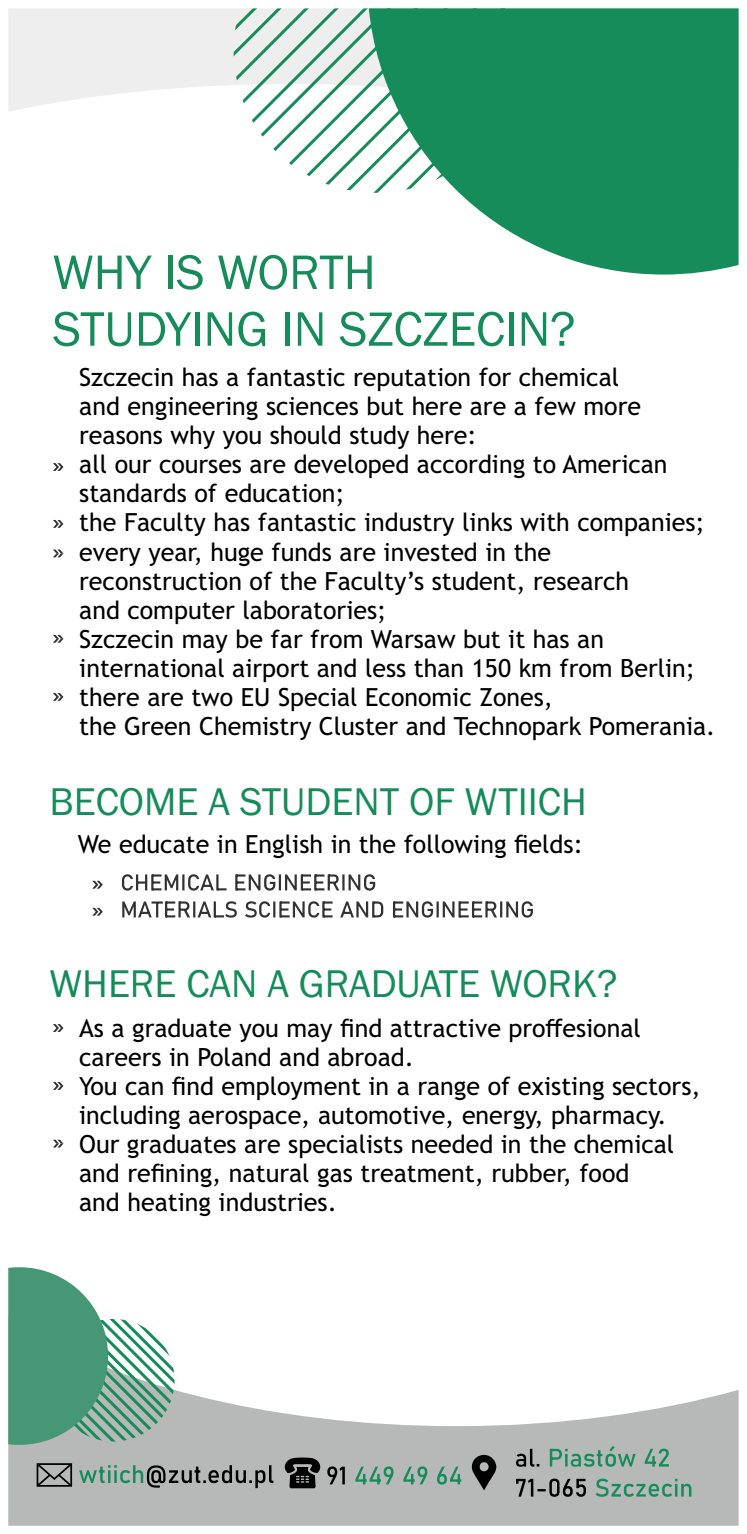
<style>
.page{position:relative;width:747px;height:1534px;background:#fff}
.page>*{position:absolute;margin:0;border:0;box-sizing:border-box;transform-origin:0 0}
.t1{font:50px/56.8px "Franklin Gothic";color:#158c5a}
.t2{font:40px "Franklin Gothic";color:#158c5a}
.t3{font:25px/29px "Trebuchet MS";color:#000}
</style>
<div class="page">
<svg style="left:8px;top:1373px;width:730px;height:152px;fill:#b6b9b8"></svg>
<svg style="left:8px;top:8px;width:225px;height:103px;fill:#edeeed"></svg>
<svg style="left:233px;top:8px;width:21px;height:115px"></svg>
<svg style="left:254px;top:8px;width:115px;height:183px"></svg>
<svg style="left:369px;top:8px;width:369px;height:266px;fill:#158c5a"></svg>
<svg style="left:516px;top:1445px;width:175px;height:51px;background:#95a7a0"></svg>
<svg style="left:327px;top:1466px;width:18px;height:18px"></svg>
<svg style="left:355px;top:1466px;width:106px;height:18px;background:#86ab9c"></svg>
<svg style="left:284px;top:1457px;width:37px;height:31px"></svg>
<svg style="left:37px;top:1462px;width:35px;height:24px"></svg>
<svg style="left:472px;top:1454px;width:24px;height:36px"></svg>
<svg style="left:53px;top:463px;width:10px;height:8px"></svg>
<svg style="left:92px;top:874px;width:441px;height:43px"></svg>
<svg style="left:79px;top:1464px;width:194px;height:23px;background:#88948f"></svg>
<svg style="left:8px;top:1267px;width:166px;height:177px"></svg>
<svg style="left:53px;top:520px;width:10px;height:8px"></svg>
<svg style="left:53px;top:549px;width:10px;height:8px"></svg>
<svg style="left:53px;top:635px;width:10px;height:7px"></svg>
<svg style="left:53px;top:693px;width:10px;height:8px"></svg>
<svg style="left:53px;top:1024px;width:10px;height:7px"></svg>
<svg style="left:53px;top:1082px;width:10px;height:7px"></svg>
<svg style="left:53px;top:1139px;width:10px;height:8px"></svg>
<h1 class="t1" style="left:53px;top:248px;width:524px">WHY IS WORTH<br>STUDYING IN SZCZECIN?</h1>
<p class="t3" style="left:79px;top:365px;width:637px">Szczecin has a fantastic reputation for chemical<br>and engineering sciences but here are a few more reasons why you should study here:<br>all our courses are developed according to American standards of education;<br>the Faculty has fantastic industry links with companies; every year, huge funds are invested in the reconstruction of the Faculty’s student, research<br>and computer laboratories;<br>Szczecin may be far from Warsaw but it has an international airport and less than 150 km from Berlin; there are two EU Special Economic Zones,<br>the Green Chemistry Cluster and Technopark Pomerania.</p>
<h2 class="t2" style="left:50px;top:786px;width:538px">BECOME A STUDENT OF WTIICH</h2>
<p class="t3" style="left:78px;top:831px;width:506px">We educate in English in the following fields:</p>
<h2 class="t2" style="left:50px;top:968px;width:569px">WHERE CAN A GRADUATE WORK?</h2>
<p class="t3" style="left:79px;top:1015px;width:623px">As a graduate you may find attractive proffesional careers in Poland and abroad.<br>You can find employment in a range of existing sectors, including aerospace, automotive, energy, pharmacy.<br>Our graduates are specialists needed in the chemical and refining, natural gas treatment, rubber, food<br>and heating industries.</p>
</div>
